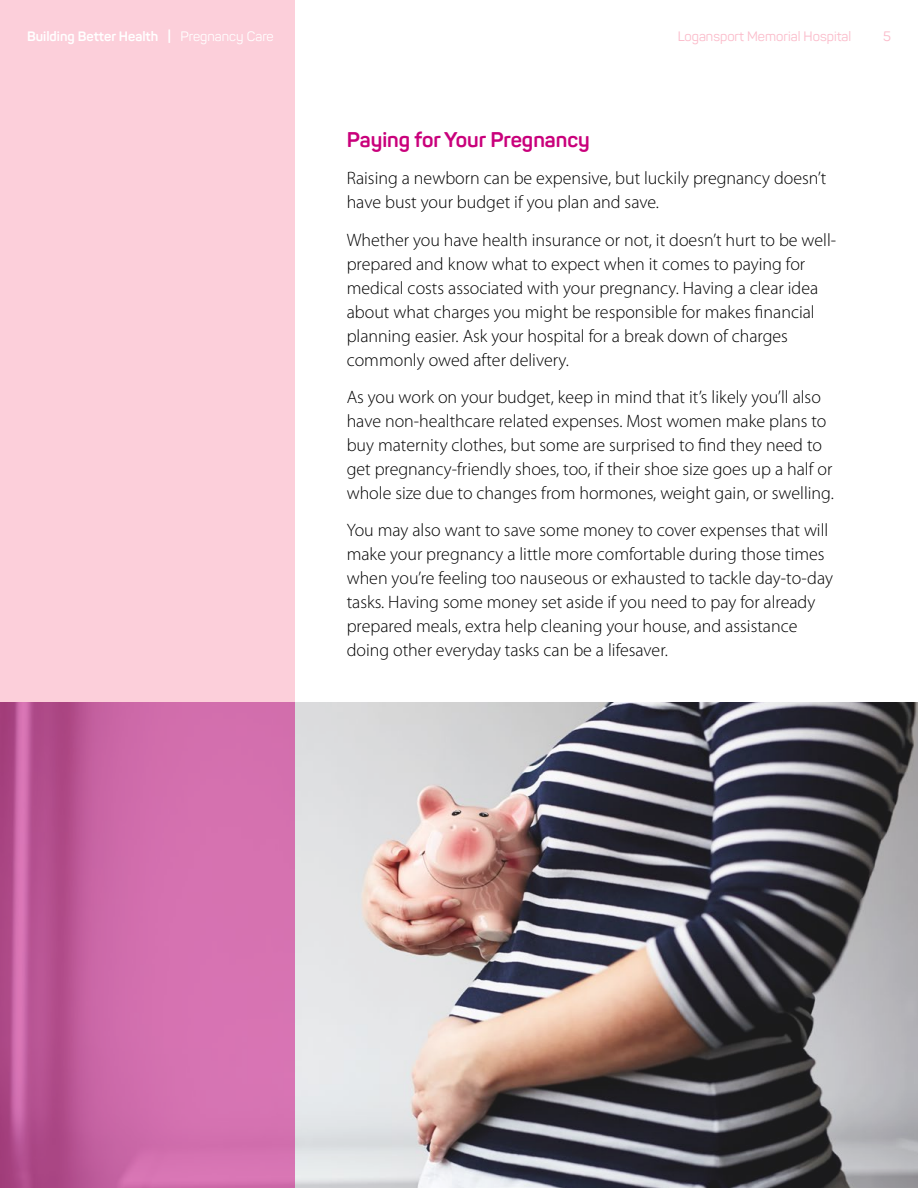
<style>
.page{position:relative;width:918px;height:1188px;background:#fff}
.page>*{position:absolute;margin:0;border:0;box-sizing:border-box;transform-origin:0 0}
.t1{font:700 21px "Panton";color:#c9007b}
.t2{font:300 18px/24px "Myriad Pro";color:#000}
.t3{font:700 13.5px "Panton";color:#fff}
.t4{font:13.5px "Panton";color:#fbbbca}
.s1{font-weight:400}
</style>
<div class="page">
<img style="left:295px;top:702px;width:623px;height:486px">
<div style="left:0;top:0;width:295px;height:702px;background:#fccfda"></div>
<svg style="left:0;top:702px;width:295px;height:486px;background:#c966a5"></svg>
<p class="t3" style="left:27px;top:28px;width:248px">Building Better Health | <span class="s1">Pregnancy Care</span></p>
<p class="t4" style="left:678px;top:28px;width:175px">Logansport Memorial Hospital</p>
<p class="t4" style="left:883px;top:28px;width:9px">5</p>
<p class="t1" style="left:347px;top:126px;width:245px">Paying for Your Pregnancy</p>
<p class="t2" style="left:347px;top:166px;width:481px">Raising a newborn can be expensive, but luckily pregnancy doesn’t have bust your budget if you plan and save.</p>
<p class="t2" style="left:347px;top:228px;width:491px">Whether you have health insurance or not, it doesn’t hurt to be well&shy;prepared and know what to expect when it comes to paying for medical costs associated with your pregnancy. Having a clear idea about what charges you might be responsible for makes financial planning easier. Ask your hospital for a break down of charges commonly owed after delivery.</p>
<p class="t2" style="left:347px;top:385px;width:489px">As you work on your budget, keep in mind that it’s likely you’ll also have non-healthcare related expenses. Most women make plans to buy maternity clothes, but some are surprised to find they need to get pregnancy-friendly shoes, too, if their shoe size goes up a half or whole size due to changes from hormones, weight gain, or swelling.</p>
<p class="t2" style="left:347px;top:519px;width:488px">You may also want to save some money to cover expenses that will make your pregnancy a little more comfortable during those times when you’re feeling too nauseous or exhausted to tackle day-to-day tasks. Having some money set aside if you need to pay for already prepared meals, extra help cleaning your house, and assistance doing other everyday tasks can be a lifesaver.</p>
</div>
